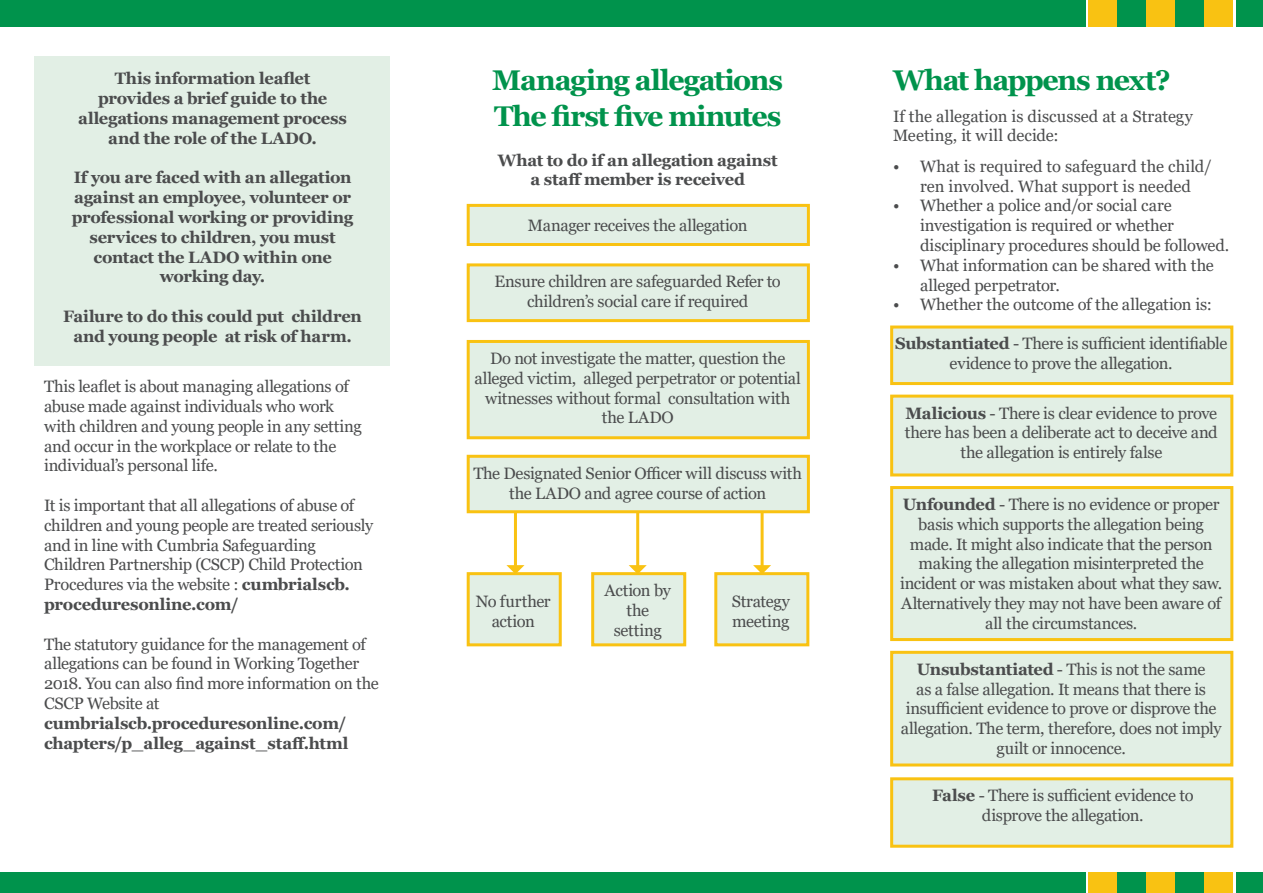
<style>
.page{position:relative;width:1263px;height:893px;background:#fff}
.page>*{position:absolute;margin:0;border:0;box-sizing:border-box;transform-origin:0 0}
.t1{font:700 28.5px "Georgia";letter-spacing:-.04em;color:#00934c}
.t2{font:16.5px/19.8px "Georgia";letter-spacing:-.02em;color:#4b4c4d;text-align:center}
.t3{font:700 16.5px/19.8px "Georgia";letter-spacing:-.015em;color:#4b4c4d;text-align:center}
.t4{font:16.5px/19.8px "Georgia";color:#4b4c4d;text-align:center}
.t5{font:16.5px/19.8px "Georgia";letter-spacing:.005em;color:#4b4c4d}
.s1{font-weight:700}
</style>
<div class="page">
<hr style="left:636px;top:495px;width:3px;height:104px;background:#f9c212">
<hr style="left:514px;top:495px;width:3px;height:104px;background:#f9c212">
<hr style="left:761px;top:495px;width:3px;height:104px;background:#f9c212">
<div style="left:0;top:872px;width:1263px;height:21px;background:#00934c"></div>
<div style="left:1086px;top:872px;width:149px;height:21px;background:#fff"></div>
<div style="left:1117px;top:872px;width:29px;height:21px;background:#00934c"></div>
<div style="left:1146px;top:872px;width:29px;height:21px;background:#f9c212"></div>
<div style="left:1175px;top:872px;width:29px;height:21px;background:#00934c"></div>
<div style="left:1204px;top:872px;width:29px;height:21px;background:#f9c212"></div>
<div style="left:1088px;top:872px;width:29px;height:21px;background:#f9c212"></div>
<div style="left:0;top:0;width:1263px;height:26px;background:#00934c"></div>
<div style="left:1086px;top:0;width:149px;height:26px;background:#fff"></div>
<div style="left:1117px;top:0;width:29px;height:26px;background:#00934c"></div>
<div style="left:1146px;top:0;width:29px;height:26px;background:#f9c212"></div>
<div style="left:1175px;top:0;width:29px;height:26px;background:#00934c"></div>
<div style="left:1204px;top:0;width:29px;height:26px;background:#f9c212"></div>
<div style="left:1088px;top:0;width:29px;height:26px;background:#f9c212"></div>
<div style="left:34px;top:56px;width:355px;height:310px;background:#e2efe5"></div>
<div style="left:467px;top:204px;width:343px;height:42px;background:#e2efe5;border:3px solid #f9c212"></div>
<div style="left:467px;top:263px;width:343px;height:59px;background:#e2efe5;border:3px solid #f9c212"></div>
<div style="left:467px;top:340px;width:343px;height:99px;background:#e2efe5;border:3px solid #f9c212"></div>
<div style="left:467px;top:455px;width:343px;height:58px;background:#e2efe5;border:3px solid #f9c212"></div>
<div style="left:467px;top:572px;width:95px;height:74px;background:#e2efe5;border:3px solid #f9c212"></div>
<div style="left:591px;top:572px;width:95px;height:74px;background:#e2efe5;border:3px solid #f9c212"></div>
<div style="left:714px;top:572px;width:95px;height:74px;background:#e2efe5;border:3px solid #f9c212"></div>
<svg style="left:629px;top:565px;width:18px;height:9px"></svg>
<svg style="left:506px;top:565px;width:18px;height:9px"></svg>
<svg style="left:753px;top:565px;width:18px;height:9px"></svg>
<div style="left:890px;top:325px;width:343px;height:60px;background:#e2efe5;border:3px solid #f9c212"></div>
<div style="left:890px;top:395px;width:343px;height:81px;background:#e2efe5;border:3px solid #f9c212"></div>
<div style="left:890px;top:486px;width:343px;height:155px;background:#e2efe5;border:3px solid #f9c212"></div>
<div style="left:890px;top:651px;width:343px;height:115px;background:#e2efe5;border:3px solid #f9c212"></div>
<div style="left:890px;top:777px;width:343px;height:71px;background:#e2efe5;border:3px solid #f9c212"></div>
<p class="t3" style="left:115px;top:69px;width:197px">This information leaflet</p>
<p class="t3" style="left:78px;top:89px;width:270px">provides a brief guide to the allegations management process and the role of the LADO.</p>
<p class="t3" style="left:72px;top:168px;width:283px">If you are faced with an allegation against an employee, volunteer or professional working or providing services to children, you must contact the LADO within one working day.</p>
<p class="t3" style="left:63px;top:306px;width:300px">Failure to do this could put children and young people at risk of harm.</p>
<p class="t2" style="left:44px;top:377px;width:319px;text-align:left">This leaflet is about managing allegations of abuse made against individuals who work with children and young people in any setting and occur in the workplace or relate to the individual’s personal life.</p>
<p class="t2" style="left:44px;top:496px;width:331px;text-align:left">It is important that all allegations of abuse of children and young people are treated seriously and in line with Cumbria Safeguarding Children Partnership (CSCP) Child Protection Procedures via the website : <span class="s1">cumbrialscb. proceduresonline.com/</span></p>
<p class="t2" style="left:44px;top:634px;width:336px;text-align:left">The statutory guidance for the management of allegations can be found in Working Together 2018. You can also find more information on the CSCP Website at</p>
<p class="t3" style="left:44px;top:713px;width:306px;text-align:left">cumbrialscb.proceduresonline.com/ chapters/p_alleg_against_staff.html</p>
<p class="t1" style="left:492px;top:62px;width:292px">Managing allegations</p>
<p class="t1" style="left:494px;top:98px;width:289px">The first five minutes</p>
<p class="t3" style="left:498px;top:150px;width:281px">What to do if an allegation against</p>
<p class="t3" style="left:530px;top:170px;width:216px">a staff member is received</p>
<p class="t2" style="left:528px;top:216px;width:221px">Manager receives the allegation</p>
<p class="t2" style="left:494px;top:272px;width:288px">Ensure children are safeguarded Refer to children’s social care if required</p>
<p class="t2" style="left:474px;top:349px;width:328px">Do not investigate the matter, question the alleged victim, alleged perpetrator or potential witnesses without formal consultation with</p>
<p class="t2" style="left:602px;top:408px;width:74px">the LADO</p>
<p class="t2" style="left:473px;top:463px;width:330px">The Designated Senior Officer will discuss with the LADO and agree course of action</p>
<p class="t2" style="left:476px;top:591px;width:76px">No further</p>
<p class="t2" style="left:492px;top:611px;width:45px">action</p>
<p class="t2" style="left:604px;top:581px;width:68px">Action by the</p>
<p class="t2" style="left:614px;top:620px;width:50px">setting</p>
<p class="t2" style="left:732px;top:591px;width:60px">Strategy</p>
<p class="t2" style="left:732px;top:611px;width:59px">meeting</p>
<p class="t1" style="left:893px;top:62px;width:279px">What happens next?</p>
<p class="t5" style="left:893px;top:106px;width:301px">If the allegation is discussed at a Strategy<br>Meeting, it will decide:</p>
<p class="t4" style="left:893px;top:156px;width:320px">• What is required to safeguard the child/ ren involved. What support is needed</p>
<p class="t2" style="left:920px;top:196px;width:311px;text-align:left;text-indent:-27px">• Whether a police and/or social care investigation is required or whether disciplinary procedures should be followed.</p>
<p class="t2" style="left:920px;top:255px;width:295px;text-align:left;text-indent:-27px">• What information can be shared with the alleged perpetrator.</p>
<p class="t2" style="left:893px;top:295px;width:320px">• Whether the outcome of the allegation is:</p>
<p class="t2" style="left:895px;top:334px;width:334px"><span class="s1">Substantiated</span> - There is sufficient identifiable evidence to prove the allegation.</p>
<p class="t2" style="left:905px;top:403px;width:314px"><span class="s1">Malicious</span> - There is clear evidence to prove there has been a deliberate act to deceive and the allegation is entirely false</p>
<p class="t2" style="left:900px;top:495px;width:324px"><span class="s1">Unfounded</span> - There is no evidence or proper basis which supports the allegation being made. It might also indicate that the person making the allegation misinterpreted the incident or was mistaken about what they saw.<br>Alternatively they may not have been aware of all the circumstances.</p>
<p class="t2" style="left:901px;top:659px;width:322px"><span class="s1">Unsubstantiated</span> - This is not the same<br>as a false allegation. It means that there is insufficient evidence to prove or disprove the allegation. The term, therefore, does not imply guilt or innocence.</p>
<p class="t2" style="left:932px;top:786px;width:263px"><span class="s1">False</span> - There is sufficient evidence to disprove the allegation.</p>
</div>
